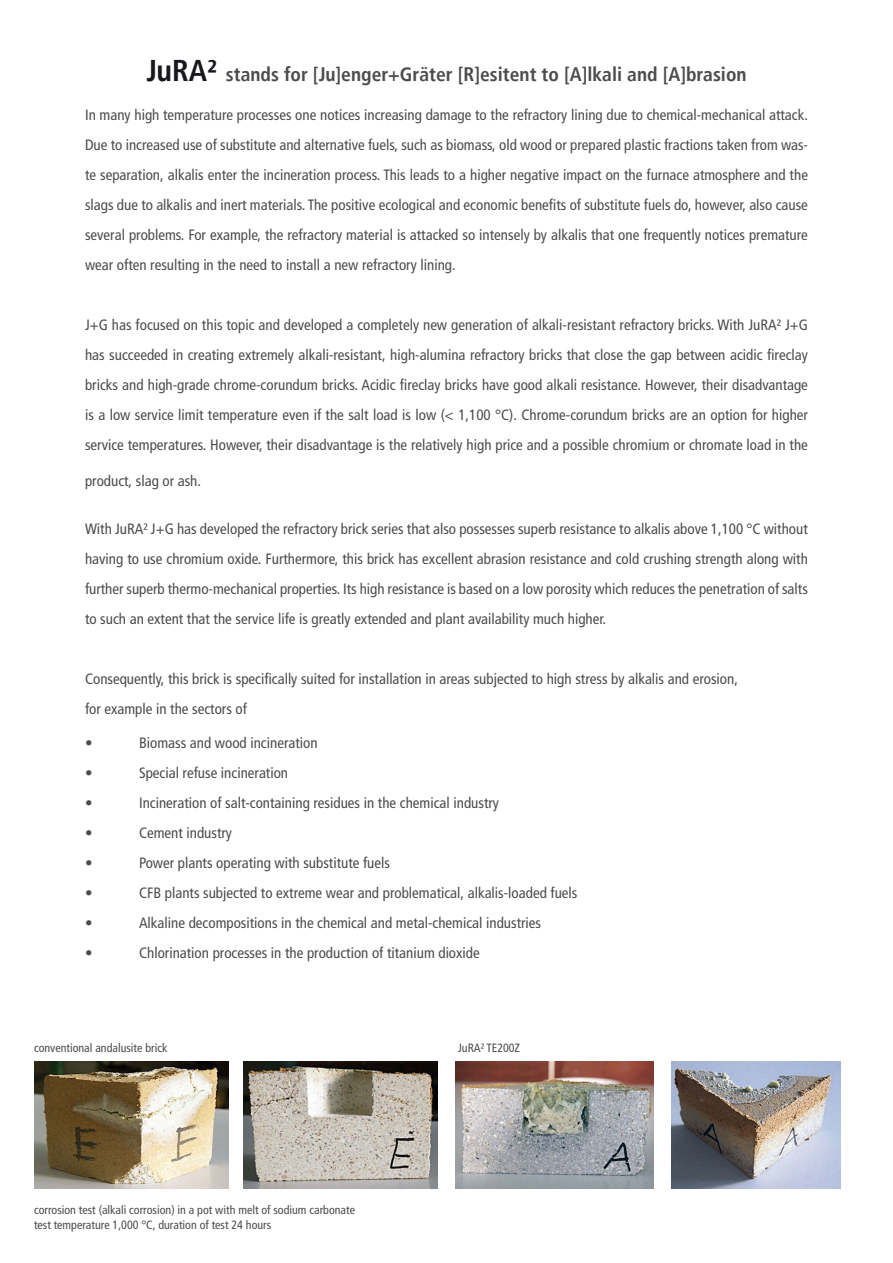
<style>
.page{position:relative;width:893px;height:1263px;background:#fff}
.page>*{position:absolute;margin:0;border:0;box-sizing:border-box;transform-origin:0 0}
.t1{font:700 condensed 19.5px "Frutiger LT";color:#4c4c4e}
.t2{font:condensed 15px/30px "Frutiger LT";color:#4c4c4e;text-align:justify}
.t3{font:condensed 12px/14.4px "Frutiger LT";color:#4c4c4e}
.s1{font-size:30px;color:#1a171c}
</style>
<div class="page">
<hr style="left:892px;top:297px;width:1px;height:34px;background:#0082a4">
<hr style="left:892px;top:85px;width:1px;height:34px;background:#0082a4">
<hr style="left:892px;top:226px;width:1px;height:34px;background:#0082a4">
<hr style="left:892px;top:368px;width:1px;height:34px;background:#0082a4">
<hr style="left:892px;top:403px;width:1px;height:34px;background:#1a171c">
<hr style="left:892px;top:438px;width:1px;height:34px;background:#0082a4">
<hr style="left:892px;top:611px;width:1px;height:34px;background:#0082a4">
<hr style="left:892px;top:646px;width:1px;height:102px;background:#1a171c">
<hr style="left:892px;top:749px;width:1px;height:34px;background:#0082a4">
<img style="left:34px;top:1061px;width:194px;height:127px">
<img style="left:243px;top:1061px;width:194px;height:127px">
<img style="left:671px;top:1061px;width:170px;height:127px">
<img style="left:455px;top:1061px;width:198px;height:127px">
<p class="t1" style="left:146px;top:63px;width:602px"><span class="s1">JuRA²</span> stands for [Ju]enger+Gräter [R]esitent to [A]lkali and [A]brasion</p>
<p class="t2" style="left:85px;top:100px;width:724px">In many high temperature processes one notices increasing damage to the refractory lining due to chemical-mechanical attack.<br>Due to increased use of substitute and alternative fuels, such as biomass, old wood or prepared plastic fractions taken from was&shy;te separation, alkalis enter the incineration process. This leads to a higher negative impact on the furnace atmosphere and the slags due to alkalis and inert materials. The positive ecological and economic benefits of substitute fuels do, however, also cause several problems. For example, the refractory material is attacked so intensely by alkalis that one frequently notices premature wear often resulting in the need to install a new refractory lining.</p>
<p class="t2" style="left:85px;top:310px;width:724px">J+G has focused on this topic and developed a completely new generation of alkali-resistant refractory bricks. With JuRA² J+G has succeeded in creating extremely alkali-resistant, high-alumina refractory bricks that close the gap between acidic fireclay bricks and high-grade chrome-corundum bricks. Acidic fireclay bricks have good alkali resistance. However, their disadvantage is a low service limit temperature even if the salt load is low (&lt; 1,100 °C). Chrome-corundum bricks are an option for higher service temperatures. However, their disadvantage is the relatively high price and a possible chromium or chromate load in the</p>
<p class="t2" style="left:85px;top:466px;width:118px">product, slag or ash.</p>
<p class="t2" style="left:85px;top:514px;width:724px">With JuRA² J+G has developed the refractory brick series that also possesses superb resistance to alkalis above 1,100 °C without having to use chromium oxide. Furthermore, this brick has excellent abrasion resistance and cold crushing strength along with further superb thermo-mechanical properties. Its high resistance is based on a low porosity which reduces the penetration of salts to such an extent that the service life is greatly extended and plant availability much higher.</p>
<p class="t2" style="left:85px;top:664px;width:654px">Consequently, this brick is specifically suited for installation in areas subjected to high stress by alkalis and erosion, for example in the sectors of</p>
<p class="t2" style="left:85px;top:728px;width:9px">•</p>
<p class="t2" style="left:139px;top:728px;width:180px">Biomass and wood incineration</p>
<p class="t2" style="left:85px;top:758px;width:9px">•</p>
<p class="t2" style="left:139px;top:758px;width:151px">Special refuse incineration</p>
<p class="t2" style="left:85px;top:788px;width:9px">•</p>
<p class="t2" style="left:139px;top:788px;width:361px">Incineration of salt-containing residues in the chemical industry</p>
<p class="t2" style="left:85px;top:818px;width:9px">•</p>
<p class="t2" style="left:139px;top:818px;width:95px">Cement industry</p>
<p class="t2" style="left:85px;top:848px;width:9px">•</p>
<p class="t2" style="left:139px;top:848px;width:252px">Power plants operating with substitute fuels</p>
<p class="t2" style="left:85px;top:878px;width:9px">•</p>
<p class="t2" style="left:139px;top:878px;width:440px">CFB plants subjected to extreme wear and problematical, alkalis-loaded fuels</p>
<p class="t2" style="left:85px;top:908px;width:9px">•</p>
<p class="t2" style="left:139px;top:908px;width:404px">Alkaline decompositions in the chemical and metal-chemical industries</p>
<p class="t2" style="left:85px;top:938px;width:9px">•</p>
<p class="t2" style="left:139px;top:938px;width:342px">Chlorination processes in the production of titanium dioxide</p>
<p class="t3" style="left:34px;top:1040px;width:135px">conventional andalusite brick</p>
<p class="t3" style="left:458px;top:1040px;width:64px">JuRA² TE200Z</p>
<p class="t3" style="left:34px;top:1203px;width:323px">corrosion test (alkali corrosion) in a pot with melt of sodium carbonate test temperature 1,000 °C, duration of test 24 hours</p>
</div>
